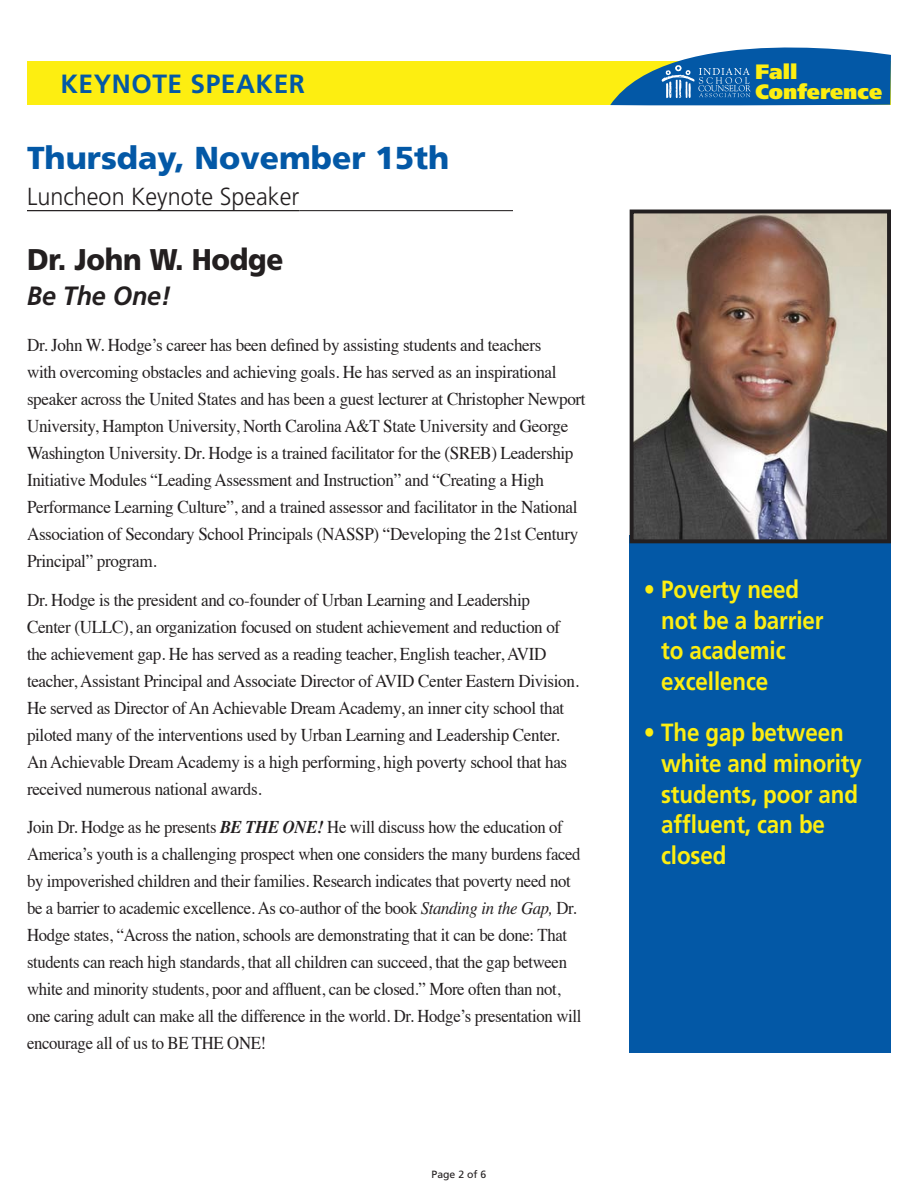
<style>
.page{position:relative;width:918px;height:1188px;background:#fff}
.page>*{position:absolute;margin:0;border:0;box-sizing:border-box;transform-origin:0 0}
.t1{font:900 31.65px "Frutiger";color:#0358a6}
.t2{font:900 30px "Frutiger";letter-spacing:-.01em;color:#231f20;scale:.93 1}
.Schedule_copy{font:700 26.4px "Frutiger";letter-spacing:.02em;color:#0358a6}
.Schedule_copy-2{font:italic 700 26.4px "Frutiger";letter-spacing:-.005em;color:#231f20;scale:.95 1}
.Schedule_copy-3{font:700 24.9px/30.6px "Frutiger";letter-spacing:-.005em;color:#fdee11;scale:.9 1}
.t3{font:300 24.75px "Frutiger";color:#231f20;scale:.95 1}
.t4{font:900 20.85px/19.6px "Frutiger";color:#fdee11}
.t5{font:18px/27px "Times";letter-spacing:-.02em;color:#231f20;scale:.95 1}
.t6{font:18px/27px "Times";letter-spacing:-.02em;color:#231f20;scale:.93 1}
.t7{font:10.5px "Frutiger";color:#231f20}
.s1{font-family:"Times Bold Italic Os F"}
.s2{font-family:"Times Italic Os F"}
</style>
<div class="page">
<hr style="left:27px;top:210px;width:272px;height:1px;background:#231f20">
<hr style="left:299px;top:210px;width:214px;height:1px;background:#231f20">
<div style="left:27px;top:62px;width:863px;height:43px;background:#fdee11"></div>
<svg style="left:610px;top:47px;width:281px;height:59px"></svg>
<div style="left:630px;top:536px;width:261px;height:517px;background:#0358a6"></div>
<img style="left:635px;top:215px;width:251px;height:323px">
<div style="left:630px;top:210px;width:261px;height:333px;border:4px solid #231f20"></div>
<p class="Schedule_copy" style="left:60px;top:69px;width:246px">KEYNOTE SPEAKER</p>
<p class="t4" style="left:755px;top:62px;width:128px">Fall<br>Conference</p>
<p class="t1" style="left:27px;top:139px;width:424px">Thursday, November 15th</p>
<p class="t3" style="left:27px;top:183px;width:288px">Luncheon Keynote Speaker</p>
<p class="t2" style="left:27px;top:241px;width:277px">Dr. John W. Hodge</p>
<p class="Schedule_copy-2" style="left:27px;top:280px;width:153px">Be The One!</p>
<p class="t5" style="left:27px;top:330px;width:590px">Dr. John W. Hodge’s career has been defined by assisting students and teachers<br>with overcoming obstacles and achieving goals. He has served as an inspirational speaker across the United States and has been a guest lecturer at Christopher Newport University, Hampton University, North Carolina A&amp;T State University and George Washington University. Dr. Hodge is a trained facilitator for the (SREB) Leadership Initiative Modules “Leading Assessment and Instruction” and “Creating a High Performance Learning Culture”, and a trained assessor and facilitator in the National Association of Secondary School Principals (NASSP) “Developing the 21st Century Principal” program.</p>
<p class="t5" style="left:27px;top:585px;width:583px">Dr. Hodge is the president and co-founder of Urban Learning and Leadership<br>Center (ULLC), an organization focused on student achievement and reduction of the achievement gap. He has served as a reading teacher, English teacher, AVID teacher, Assistant Principal and Associate Director of AVID Center Eastern Division.<br>He served as Director of An Achievable Dream Academy, an inner city school that piloted many of the interventions used by Urban Learning and Leadership Center.<br>An Achievable Dream Academy is a high performing, high poverty school that has received numerous national awards.</p>
<p class="t6" style="left:27px;top:812px;width:598px">Join Dr. Hodge as he presents <span class="s1">BE THE ONE!</span> He will discuss how the education of America’s youth is a challenging prospect when one considers the many burdens faced by impoverished children and their families. Research indicates that poverty need not be a barrier to academic excellence. As co-author of the book <span class="s2">Standing in the Gap,</span> Dr.<br>Hodge states, “Across the nation, schools are demonstrating that it can be done: That students can reach high standards, that all children can succeed, that the gap between white and minority students, poor and affluent, can be closed.” More often than not, one caring adult can make all the difference in the world. Dr. Hodge’s presentation will encourage all of us to BE THE ONE!</p>
<p class="t7" style="left:432px;top:1168px;width:56px">Page 2 of 6</p>
<p class="Schedule_copy-3" style="left:661px;top:574px;width:182px;text-indent:-17px">• Poverty need not be a barrier to academic excellence</p>
<p class="Schedule_copy-3" style="left:661px;top:717px;width:225px;text-indent:-17px">• The gap between white and minority students, poor and affluent, can be closed</p>
</div>
